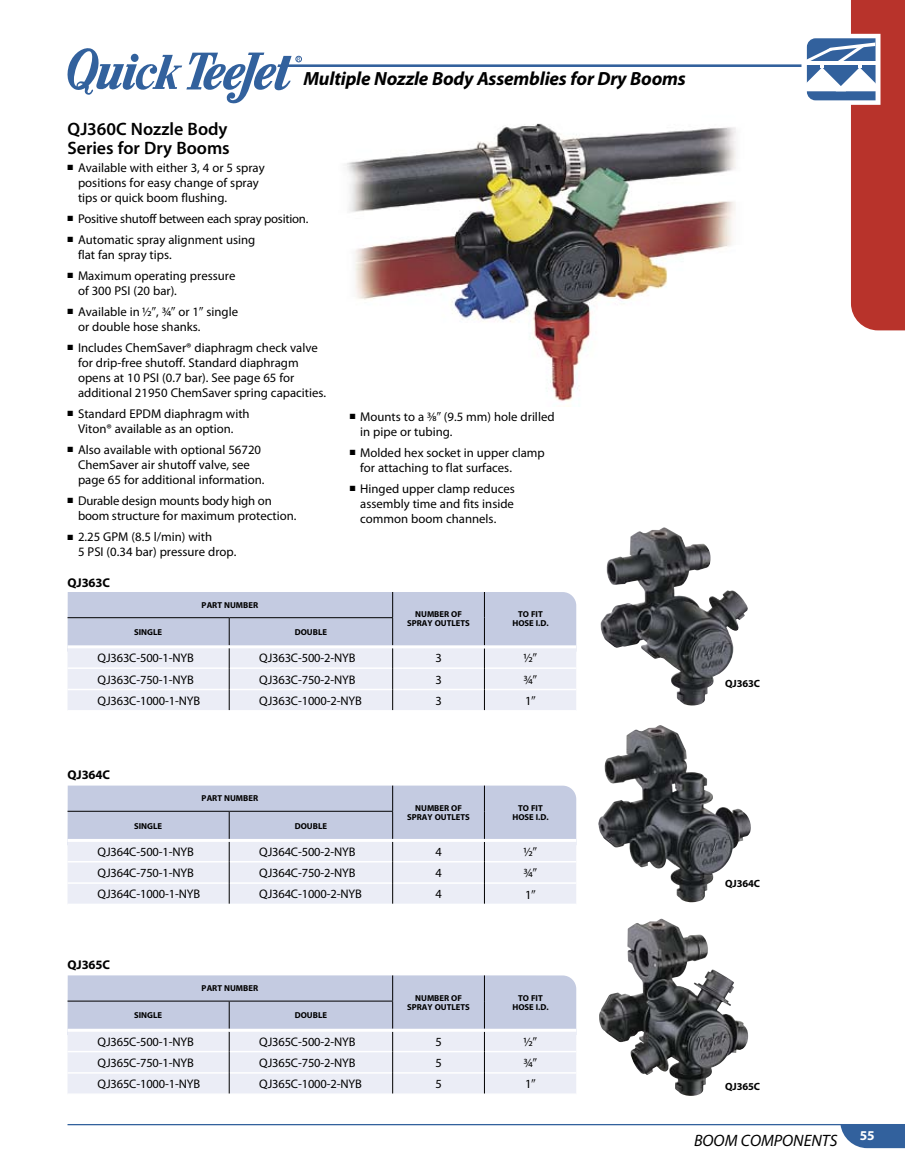
<style>
.page{position:relative;width:905px;height:1175px;background:#fff}
.page>*{position:absolute;margin:0;border:0;box-sizing:border-box;transform-origin:0 0}
.t1{font:italic 700 19.2px "Myriad Pro";letter-spacing:-.01em;color:#000}
.t2{font:600 18px/18.8px "Myriad Pro";color:#000}
.t3{font:italic 16.5px "Myriad Pro";color:#000}
.t4{font:700 13.5px "Myriad Pro";color:#fff}
.t5{font:12.75px/15px "Myriad Pro";color:#000}
.t6{font:12.75px "Myriad Pro";letter-spacing:-.02em;color:#000}
.t7{font:700 12.75px "Myriad Pro";letter-spacing:-.01em;color:#000}
.t8{font:12.45px "Myriad Pro";letter-spacing:-.01em;color:#000}
.t9{font:700 10.5px "Myriad Pro";letter-spacing:-.01em;color:#000}
.t10{font:700 8.7px/9px "Myriad Pro";color:#000;text-align:center}
.s1{font-family:"Universal Newswith Comm Pi"}
</style>
<div class="page">
<svg style="left:67px;top:1124px;width:837px;height:24px"></svg>
<img style="left:529px;top:330px;width:62px;height:72px">
<img style="left:600px;top:527px;width:148px;height:178px">
<img style="left:598px;top:725px;width:153px;height:177px">
<img style="left:599px;top:918px;width:149px;height:177px">
<svg style="left:67px;top:0;width:837px;height:330px"></svg>
<svg style="left:68px;top:592px;width:508px;height:119px"></svg>
<hr style="left:68px;top:617px;width:161px;height:1px;background:#000">
<hr style="left:229px;top:617px;width:164px;height:1px;background:#000">
<hr style="left:392px;top:645px;width:92px;height:3px;background:#fff">
<hr style="left:484px;top:645px;width:92px;height:3px;background:#fff">
<svg style="left:68px;top:785px;width:508px;height:119px"></svg>
<hr style="left:68px;top:811px;width:161px;height:1px;background:#000">
<hr style="left:229px;top:811px;width:164px;height:1px;background:#000">
<hr style="left:392px;top:839px;width:92px;height:3px;background:#fff">
<hr style="left:484px;top:839px;width:92px;height:3px;background:#fff">
<svg style="left:68px;top:975px;width:508px;height:119px"></svg>
<hr style="left:68px;top:1000px;width:161px;height:1px;background:#000">
<hr style="left:229px;top:1000px;width:164px;height:1px;background:#000">
<hr style="left:229px;top:1028px;width:163px;height:3px;background:#fff">
<hr style="left:392px;top:1028px;width:92px;height:3px;background:#fff">
<hr style="left:484px;top:1028px;width:92px;height:3px;background:#fff">
<h1 class="t1" style="left:303px;top:66px;width:384px">Multiple Nozzle Body Assemblies for Dry Booms</h1>
<h2 class="t2" style="left:68px;top:119px;width:164px">QJ360C Nozzle Body<br>Series for Dry Booms</h2>
<p class="t5" style="left:78px;top:160px;width:188px;text-indent:-10px">■ Available with either 3, 4 or 5 spray positions for easy change of spray tips or quick boom flushing.</p>
<p class="t6" style="left:68px;top:211px;width:242px">■ Positive shutoff between each spray position.</p>
<p class="t5" style="left:78px;top:232px;width:179px;text-indent:-10px">■ Automatic spray alignment using flat fan spray tips.</p>
<p class="t5" style="left:78px;top:268px;width:159px;text-indent:-10px">■ Maximum operating pressure of 300 PSI (20 bar).</p>
<p class="t5" style="left:78px;top:304px;width:161px;text-indent:-10px">■ Available in 1/2<span class="s1">9</span>, 3/4<span class="s1">9</span> or 1<span class="s1">9</span> single or double hose shanks.</p>
<p class="t5" style="left:78px;top:340px;width:250px;text-indent:-10px">■ Includes ChemSaver® diaphragm check valve for drip-free shutoff. Standard diaphragm opens at 10 PSI (0.7 bar). See page 65 for additional 21950 ChemSaver spring capacities.</p>
<p class="t5" style="left:68px;top:406px;width:184px;text-align:center">■ Standard EPDM diaphragm with<br>Viton® available as an option.</p>
<p class="t5" style="left:78px;top:442px;width:188px;text-indent:-10px">■ Also available with optional 56720<br>ChemSaver air shutoff valve, see page 65 for additional information.</p>
<p class="t5" style="left:78px;top:493px;width:220px;text-indent:-10px">■ Durable design mounts body high on boom structure for maximum protection.</p>
<p class="t5" style="left:78px;top:529px;width:160px;text-indent:-10px">■ 2.25 GPM (8.5 l/min) with<br>5 PSI (0.34 bar) pressure drop.</p>
<p class="t7" style="left:68px;top:574px;width:43px">QJ363C</p>
<p class="t10" style="left:202px;top:600px;width:53px">PART NUMBER</p>
<p class="t10" style="left:134px;top:627px;width:29px">SINGLE</p>
<p class="t10" style="left:295px;top:627px;width:33px">DOUBLE</p>
<p class="t5" style="left:360px;top:409px;width:196px;text-indent:-10px">■ Mounts to a 3/8<span class="s1">9</span> (9.5 mm) hole drilled in pipe or tubing.</p>
<p class="t5" style="left:360px;top:445px;width:186px;text-indent:-10px">■ Molded hex socket in upper clamp for attaching to flat surfaces.</p>
<p class="t5" style="left:360px;top:481px;width:156px;text-align:justify;text-indent:-10px">■ Hinged upper clamp reduces assembly time and fits inside common boom channels.</p>
<p class="t10" style="left:407px;top:609px;width:64px">NUMBER OF<br>SPRAY OUTLETS</p>
<p class="t10" style="left:512px;top:609px;width:38px">TO FIT<br>HOSE I.D.</p>
<p class="t8" style="left:98px;top:650px;width:98px">QJ363C-500-1-NYB</p>
<p class="t8" style="left:259px;top:650px;width:98px">QJ363C-500-2-NYB</p>
<p class="t8" style="left:435px;top:650px;width:8px">3</p>
<p class="t8" style="left:523px;top:650px;width:15px">1/2<span class="s1">9</span></p>
<p class="t8" style="left:98px;top:671px;width:98px">QJ363C-750-1-NYB</p>
<p class="t8" style="left:259px;top:671px;width:98px">QJ363C-750-2-NYB</p>
<p class="t8" style="left:435px;top:671px;width:8px">3</p>
<p class="t8" style="left:523px;top:671px;width:15px">3/4<span class="s1">9</span></p>
<p class="t8" style="left:98px;top:693px;width:104px">QJ363C-1000-1-NYB</p>
<p class="t8" style="left:259px;top:693px;width:104px">QJ363C-1000-2-NYB</p>
<p class="t8" style="left:435px;top:693px;width:8px">3</p>
<p class="t8" style="left:525px;top:693px;width:12px">1<span class="s1">9</span></p>
<p class="t9" style="left:725px;top:677px;width:36px">QJ363C</p>
<p class="t7" style="left:68px;top:766px;width:43px">QJ364C</p>
<p class="t10" style="left:202px;top:793px;width:53px">PART NUMBER</p>
<p class="t10" style="left:134px;top:820px;width:29px">SINGLE</p>
<p class="t10" style="left:295px;top:820px;width:33px">DOUBLE</p>
<p class="t10" style="left:407px;top:803px;width:64px">NUMBER OF<br>SPRAY OUTLETS</p>
<p class="t10" style="left:512px;top:803px;width:38px">TO FIT<br>HOSE I.D.</p>
<p class="t8" style="left:98px;top:844px;width:98px">QJ364C-500-1-NYB</p>
<p class="t8" style="left:259px;top:844px;width:98px">QJ364C-500-2-NYB</p>
<p class="t8" style="left:435px;top:844px;width:8px">4</p>
<p class="t8" style="left:523px;top:844px;width:15px">1/2<span class="s1">9</span></p>
<p class="t8" style="left:98px;top:865px;width:98px">QJ364C-750-1-NYB</p>
<p class="t8" style="left:259px;top:865px;width:98px">QJ364C-750-2-NYB</p>
<p class="t8" style="left:435px;top:865px;width:8px">4</p>
<p class="t8" style="left:523px;top:865px;width:15px">3/4<span class="s1">9</span></p>
<p class="t8" style="left:98px;top:886px;width:104px">QJ364C-1000-1-NYB</p>
<p class="t8" style="left:259px;top:886px;width:104px">QJ364C-1000-2-NYB</p>
<p class="t8" style="left:435px;top:886px;width:8px">4</p>
<p class="t8" style="left:525px;top:886px;width:12px">1<span class="s1">9</span></p>
<p class="t7" style="left:68px;top:956px;width:43px">QJ365C</p>
<p class="t10" style="left:202px;top:983px;width:53px">PART NUMBER</p>
<p class="t10" style="left:134px;top:1010px;width:29px">SINGLE</p>
<p class="t10" style="left:295px;top:1010px;width:33px">DOUBLE</p>
<p class="t10" style="left:407px;top:993px;width:64px">NUMBER OF<br>SPRAY OUTLETS</p>
<p class="t10" style="left:512px;top:993px;width:38px">TO FIT<br>HOSE I.D.</p>
<p class="t8" style="left:98px;top:1033px;width:98px">QJ365C-500-1-NYB</p>
<p class="t8" style="left:259px;top:1033px;width:98px">QJ365C-500-2-NYB</p>
<p class="t8" style="left:435px;top:1033px;width:8px">5</p>
<p class="t8" style="left:523px;top:1033px;width:15px">1/2<span class="s1">9</span></p>
<p class="t8" style="left:98px;top:1055px;width:98px">QJ365C-750-1-NYB</p>
<p class="t8" style="left:259px;top:1055px;width:98px">QJ365C-750-2-NYB</p>
<p class="t8" style="left:435px;top:1055px;width:8px">5</p>
<p class="t8" style="left:523px;top:1055px;width:15px">3/4<span class="s1">9</span></p>
<p class="t8" style="left:98px;top:1076px;width:104px">QJ365C-1000-1-NYB</p>
<p class="t8" style="left:259px;top:1076px;width:104px">QJ365C-1000-2-NYB</p>
<p class="t8" style="left:435px;top:1076px;width:8px">5</p>
<p class="t8" style="left:525px;top:1076px;width:12px">1<span class="s1">9</span></p>
<p class="t9" style="left:725px;top:876px;width:36px">QJ364C</p>
<p class="t9" style="left:725px;top:1079px;width:36px">QJ365C</p>
<p class="t3" style="left:694px;top:1129px;width:145px">BOOM COMPONENTS</p>
<p class="t4" style="left:859px;top:1126px;width:16px">55</p>
</div>
